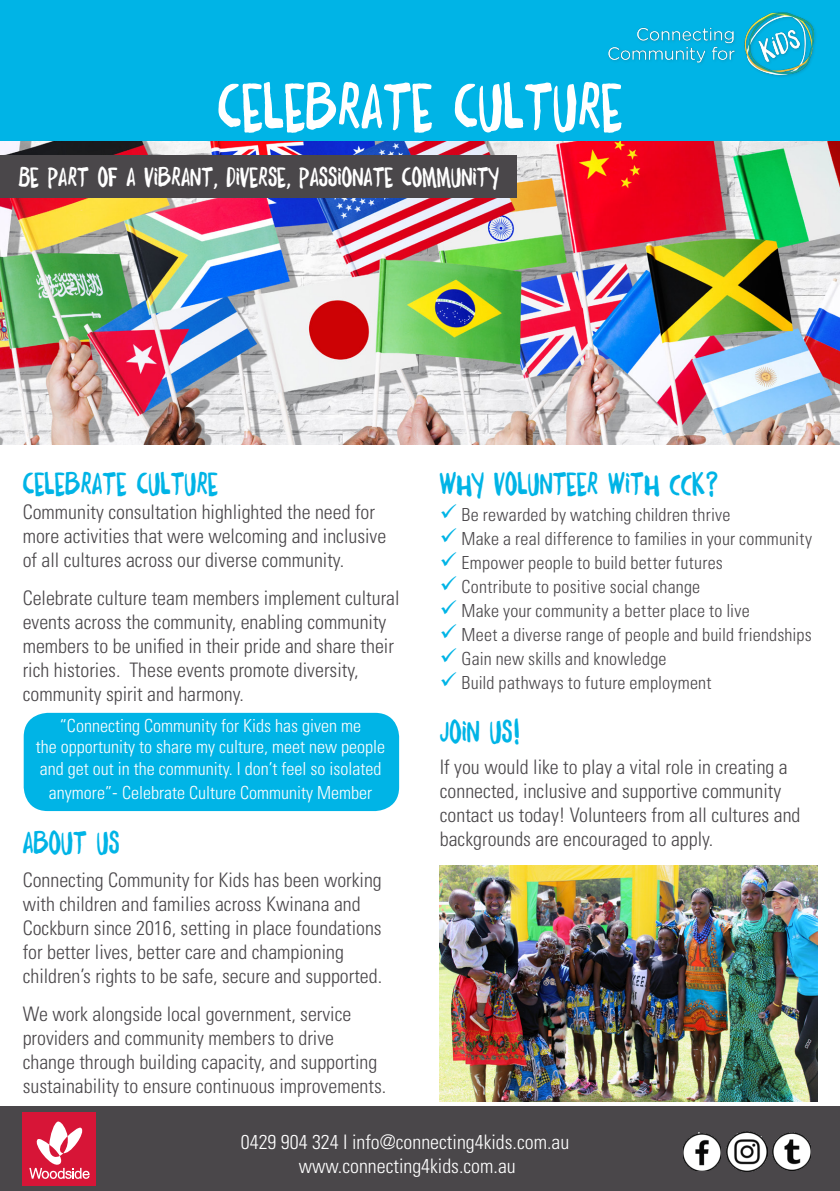
<style>
.page{position:relative;width:840px;height:1191px;background:#fff}
.page>*{position:absolute;margin:0;border:0;box-sizing:border-box;transform-origin:0 0}
.t1{font:58px "Daft Brush";color:#fff}
.t2{font:28px "Daft Brush";color:#00b4e6}
.t3{font:24px "Daft Brush";color:#fff}
.body_text{font:300 condensed 20px/24px "Univers";color:#4a474a}
.t4{font:300 condensed 20px/24px "Univers";color:#fff;text-align:center}
.t5{font:300 condensed 18px "Univers";letter-spacing:.01em;color:#4a474a}
.body_text-2{font:300 condensed 18px/21.6px "Univers";color:#fff;text-align:center}
.body_text-3{font:italic 300 condensed 18px "Univers";color:#fff}
.s1{color:#00b4e6}
.s2{font-style:normal}
.s3{font-style:normal;font-size:20px}
</style>
<div class="page">
<div style="left:0;top:1107px;width:839px;height:84px;background:#4a474a"></div>
<div style="left:0;top:0;width:839px;height:142px;background:#00b4e6"></div>
<img style="left:598px;top:4px;width:227px;height:82px">
<div style="left:23px;top:1112px;width:73px;height:73px;background:#d71537"></div>
<svg style="left:29px;top:1121px;width:61px;height:57px"></svg>
<img style="left:0;top:142px;width:839px;height:302px">
<div style="left:0;top:155px;width:516px;height:43px;background:#4a474a"></div>
<img style="left:439px;top:865px;width:377px;height:236px">
<img style="left:683px;top:1132px;width:37px;height:38px">
<img style="left:772px;top:1132px;width:38px;height:38px">
<img style="left:726px;top:1131px;width:40px;height:40px">
<div style="left:24px;top:713px;width:375px;height:98px;background:#00b4e6;border-radius:24px"></div>
<p class="t1" style="left:217px;top:70px;width:406px">CELEBRATE CULTURE</p>
<p class="t3" style="left:18px;top:161px;width:482px">BE PART OF A VIBRANT, DIVERSE, PASSIONATE COMMUNITY</p>
<p class="t2" style="left:439px;top:465px;width:279px">WHY VOLUNTEER WITH CCK?</p>
<p class="t5" style="left:439px;top:504px;width:292px"><span class="s1">✓</span> Be rewarded by watching children thrive</p>
<p class="t5" style="left:439px;top:528px;width:373px"><span class="s1">✓</span> Make a real difference to families in your community</p>
<p class="t5" style="left:439px;top:552px;width:284px"><span class="s1">✓</span> Empower people to build better futures</p>
<p class="t5" style="left:439px;top:576px;width:262px"><span class="s1">✓</span> Contribute to positive social change</p>
<p class="t5" style="left:439px;top:600px;width:311px"><span class="s1">✓</span> Make your community a better place to live</p>
<p class="t5" style="left:439px;top:624px;width:373px"><span class="s1">✓</span> Meet a diverse range of people and build friendships</p>
<p class="t5" style="left:439px;top:648px;width:228px"><span class="s1">✓</span> Gain new skills and knowledge</p>
<p class="t5" style="left:439px;top:672px;width:273px"><span class="s1">✓</span> Build pathways to future employment</p>
<p class="t2" style="left:439px;top:714px;width:81px">JOIN US!</p>
<p class="body_text" style="left:439px;top:754px;width:362px">If you would like to play a vital role in creating a connected, inclusive and supportive community contact us today! Volunteers from all cultures and backgrounds are encouraged to apply.</p>
<p class="t2" style="left:23px;top:465px;width:197px">CELEBRATE CULTURE</p>
<p class="body_text" style="left:23px;top:499px;width:365px">Community consultation highlighted the need for more activities that were welcoming and inclusive of all cultures across our diverse community.</p>
<p class="body_text" style="left:23px;top:586px;width:378px">Celebrate culture team members implement cultural events across the community, enabling community members to be unified in their pride and share their rich histories. These events promote diversity, community spirit and harmony.</p>
<p class="body_text-2" style="left:36px;top:714px;width:350px">“Connecting Community for Kids has given me<br>the opportunity to share my culture, meet new people and get out in the community. I don’t feel so isolated</p>
<p class="body_text-3" style="left:49px;top:781px;width:324px"><span class="s2">anymore”</span><span class="s3">-</span> Celebrate Culture Community Member</p>
<p class="t2" style="left:23px;top:824px;width:98px">ABOUT US</p>
<p class="body_text" style="left:23px;top:868px;width:361px">Connecting Community for Kids has been working with children and families across Kwinana and Cockburn since 2016, setting in place foundations for better lives, better care and championing children’s rights to be safe, secure and supported.</p>
<p class="body_text" style="left:23px;top:1002px;width:365px">We work alongside local government, service providers and community members to drive change through building capacity, and supporting sustainability to ensure continuous improvements.</p>
<p class="t4" style="left:241px;top:1130px;width:330px">0429 904 324 I info@connecting4kids.com.au www.connecting4kids.com.au</p>
</div>
